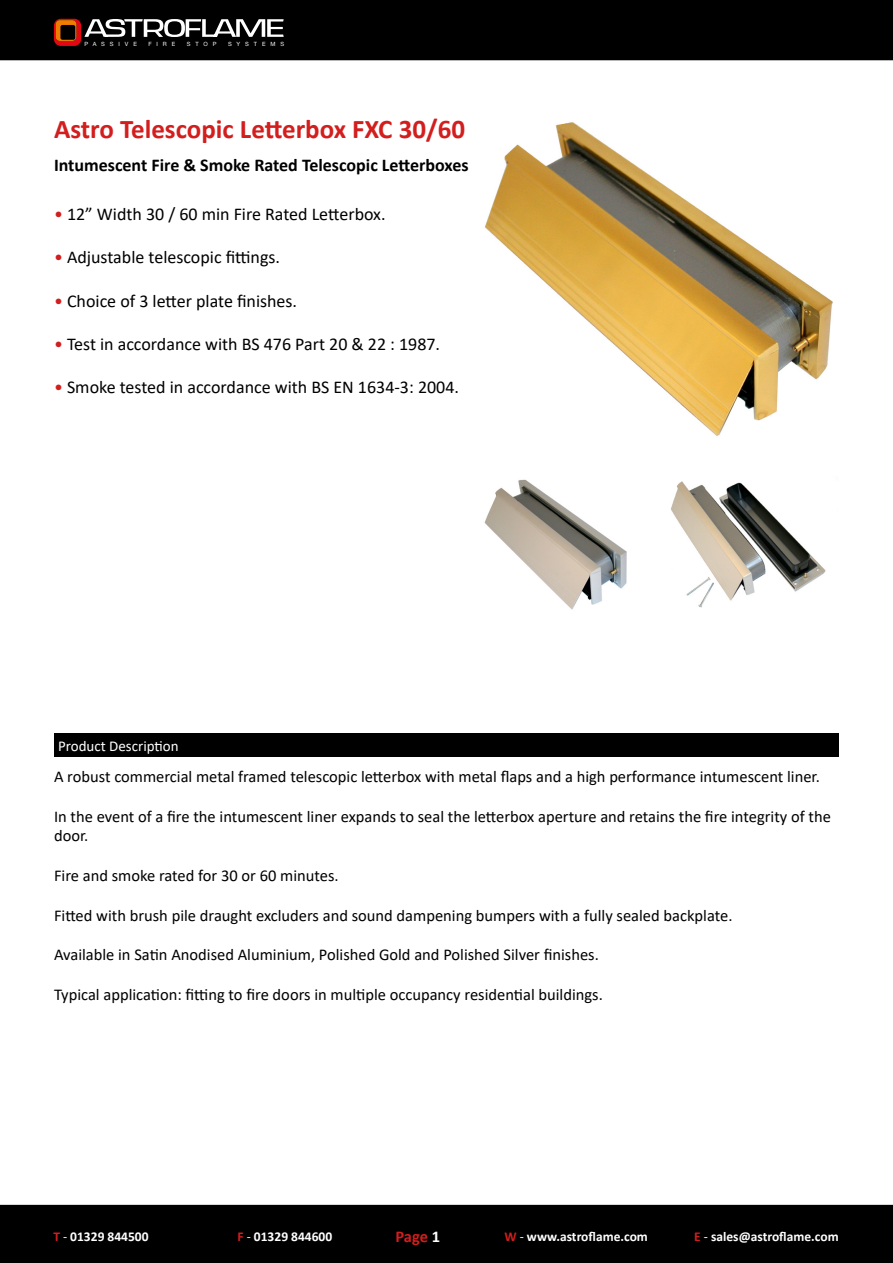
<style>
.page{position:relative;width:893px;height:1263px;background:#fff}
.page>*{position:absolute;margin:0;border:0;box-sizing:border-box;transform-origin:0 0}
.t1{font:700 27px "Calibri";color:#d31e1e}
.t2{font:18px "Calibri";color:#000}
.t3{font:700 18px "Calibri";color:#000}
.t4{font:16.5px/19.8px "Calibri";color:#000}
.t5{font:700 16.5px "Calibri";color:#d31e1e}
.t6{font:15px "Calibri";color:#fff}
.t7{font:700 13.5px "Calibri";color:#fff}
.t8{font:5.85px "Helvetica Neue";letter-spacing:.84em;color:#fff}
.s1{color:#d31e1e}
.s2{font-weight:400}
.s3{color:#fff}
</style>
<div class="page">
<div style="left:0;top:0;width:893px;height:60px;background:#000"></div>
<svg style="left:54px;top:19px;width:230px;height:27px"></svg>
<div style="left:0;top:1205px;width:893px;height:58px;background:#000"></div>
<div style="left:54px;top:733px;width:785px;height:23px;background:#000"></div>
<img style="left:485px;top:122px;width:348px;height:314px">
<img style="left:484px;top:479px;width:143px;height:131px">
<img style="left:671px;top:481px;width:155px;height:127px">
<p class="t8" style="left:84px;top:40px;width:54px">PASSIVE</p>
<p class="t8" style="left:148px;top:40px;width:28px">FIRE</p>
<p class="t8" style="left:187px;top:40px;width:31px">STOP</p>
<p class="t8" style="left:228px;top:40px;width:58px">SYSTEMS</p>
<h1 class="t1" style="left:54px;top:110px;width:413px">Astro Telescopic Letterbox FXC 30/60</h1>
<p class="t3" style="left:54px;top:152px;width:416px">Intumescent Fire &amp; Smoke Rated Telescopic Letterboxes</p>
<p class="t2" style="left:54px;top:202px;width:333px"><span class="s1">•</span> 12” Width 30 / 60 min Fire Rated Letterbox.</p>
<p class="t2" style="left:54px;top:245px;width:228px"><span class="s1">•</span> Adjustable telescopic fittings.</p>
<p class="t2" style="left:54px;top:288px;width:245px"><span class="s1">•</span> Choice of 3 letter plate finishes.</p>
<p class="t2" style="left:54px;top:331px;width:388px"><span class="s1">•</span> Test in accordance with BS 476 Part 20 &amp; 22 : 1987.</p>
<p class="t2" style="left:54px;top:374px;width:407px"><span class="s1">•</span> Smoke tested in accordance with BS EN 1634-3: 2004.</p>
<p class="t6" style="left:58px;top:736px;width:122px">Product Description</p>
<p class="t4" style="left:54px;top:766px;width:767px">A robust commercial metal framed telescopic letterbox with metal flaps and a high performance intumescent liner.</p>
<p class="t4" style="left:54px;top:806px;width:778px">In the event of a fire the intumescent liner expands to seal the letterbox aperture and retains the fire integrity of the door.</p>
<p class="t4" style="left:54px;top:865px;width:286px">Fire and smoke rated for 30 or 60 minutes.</p>
<p class="t4" style="left:54px;top:905px;width:680px">Fitted with brush pile draught excluders and sound dampening bumpers with a fully sealed backplate.</p>
<p class="t4" style="left:54px;top:944px;width:546px">Available in Satin Anodised Aluminium, Polished Gold and Polished Silver finishes.</p>
<p class="t4" style="left:54px;top:984px;width:550px">Typical application: fitting to fire doors in multiple occupancy residential buildings.</p>
<p class="t7" style="left:53px;top:1227px;width:97px"><span class="s1">T</span> <span class="s2">-</span> 01329 844500</p>
<p class="t7" style="left:238px;top:1227px;width:96px"><span class="s1">F</span> <span class="s2">-</span> 01329 844600</p>
<p class="t5" style="left:395px;top:1225px;width:46px">Page <span class="s3">1</span></p>
<p class="t7" style="left:504px;top:1227px;width:145px"><span class="s1">W</span> <span class="s2">-</span> www.astroflame.com</p>
<p class="t7" style="left:694px;top:1227px;width:146px"><span class="s1">E</span> <span class="s2">-</span> sales@astroflame.com</p>
</div>
